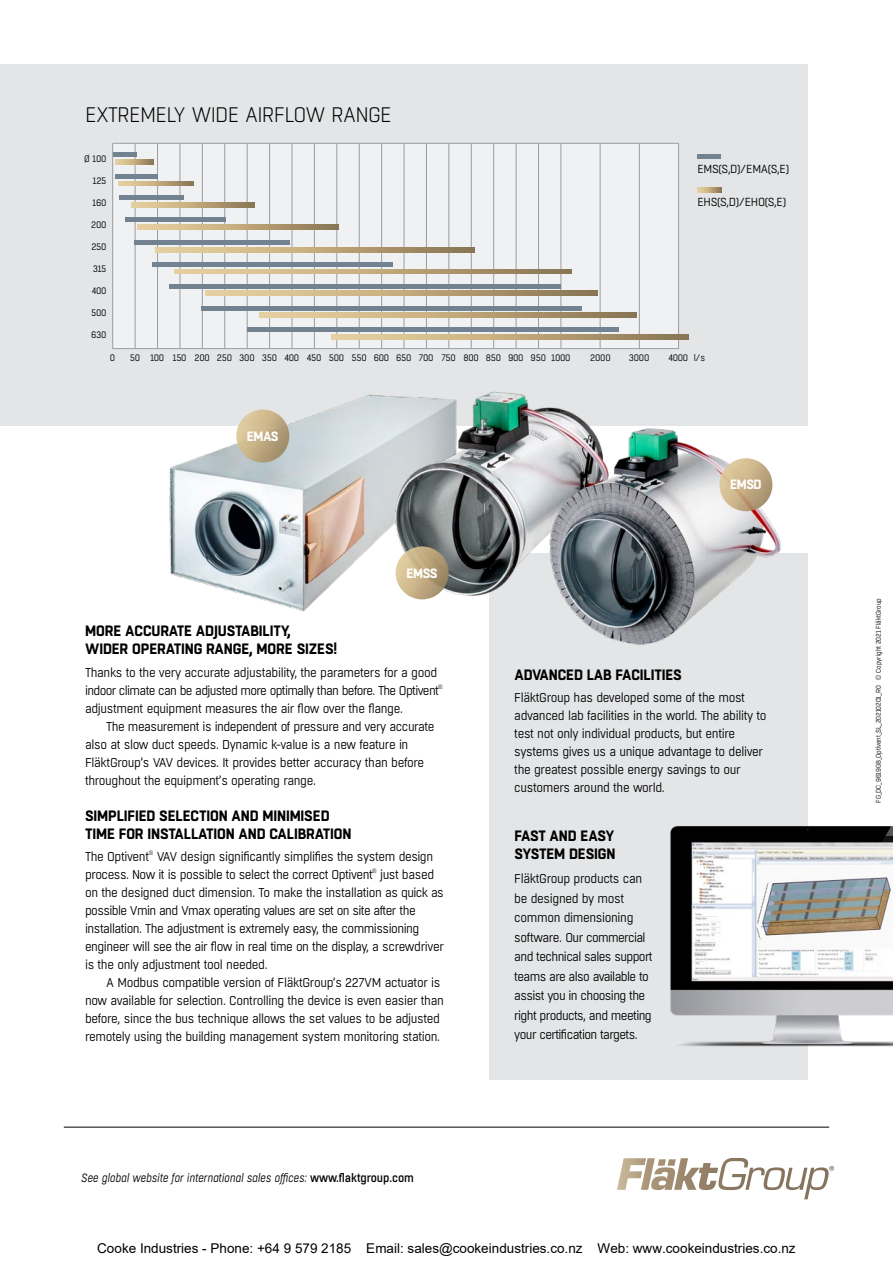
<style>
.page{position:relative;width:893px;height:1263px;background:#fff}
.page>*{position:absolute;margin:0;border:0;box-sizing:border-box;transform-origin:0 0}
.t1{font:300 21px "Boxed";letter-spacing:-.04em;color:#000;scale:.95 1}
.t2{font:700 15px/18px "Boxed";letter-spacing:-.01em;color:#000;scale:.95 1}
.t3{font:13.5px "Arial";color:#000}
.t4{font:700 13.5px "Boxed";letter-spacing:-.04em;color:#fff;scale:.95 1}
.t5{font:12.75px/18px "Boxed";letter-spacing:-.03em;color:#000;scale:.95 1}
.t6{font:12.75px/19.5px "Boxed";letter-spacing:-.05em;color:#000;scale:.95 1}
.t7{font:12.75px/18px "Boxed";letter-spacing:-.055em;color:#000;scale:.95 1}
.t8{font:italic 12px "Boxed";letter-spacing:-.01em;color:#000;scale:.95 1}
.t9{font:11.7px "Boxed";letter-spacing:-.03em;color:#000;scale:.95 1}
.t10{font:9.3px "Boxed";letter-spacing:-.03em;color:#000;scale:.95 1}
.t11{font:6.75px "Boxed";letter-spacing:-.02em;color:#000;scale:.95 1}
.t12{font:6px "Boxed";color:#000;scale:.95 1}
.s1{font-weight:500;font-style:normal}
</style>
<div class="page">
<div style="left:0;top:64px;width:808px;height:361px;background:#e3e5e7"></div>
<div style="left:489px;top:553px;width:319px;height:527px;background:#e3e5e7"></div>
<img style="left:670px;top:826px;width:223px;height:221px">
<div style="left:697px;top:154px;width:24px;height:5px;background:#728291"></div>
<svg style="left:697px;top:188px;width:24px;height:5px"></svg>
<div style="left:113px;top:143px;width:566px;height:206px;background:#f0f1f2"></div>
<hr style="left:112px;top:143px;width:1px;height:206px;background:#9c9c9c">
<hr style="left:135px;top:143px;width:1px;height:206px;background:#9c9c9c">
<hr style="left:157px;top:143px;width:1px;height:206px;background:#9c9c9c">
<hr style="left:180px;top:143px;width:1px;height:206px;background:#9c9c9c">
<hr style="left:202px;top:143px;width:1px;height:206px;background:#9c9c9c">
<hr style="left:224px;top:143px;width:1px;height:206px;background:#9c9c9c">
<hr style="left:269px;top:143px;width:1px;height:206px;background:#9c9c9c">
<hr style="left:247px;top:143px;width:1px;height:206px;background:#9c9c9c">
<hr style="left:314px;top:143px;width:1px;height:206px;background:#9c9c9c">
<hr style="left:292px;top:143px;width:1px;height:206px;background:#9c9c9c">
<hr style="left:359px;top:143px;width:1px;height:206px;background:#9c9c9c">
<hr style="left:337px;top:143px;width:1px;height:206px;background:#9c9c9c">
<hr style="left:404px;top:143px;width:1px;height:206px;background:#9c9c9c">
<hr style="left:381px;top:143px;width:1px;height:206px;background:#9c9c9c">
<hr style="left:449px;top:143px;width:1px;height:206px;background:#9c9c9c">
<hr style="left:426px;top:143px;width:1px;height:206px;background:#9c9c9c">
<hr style="left:493px;top:143px;width:1px;height:206px;background:#9c9c9c">
<hr style="left:471px;top:143px;width:1px;height:206px;background:#9c9c9c">
<hr style="left:538px;top:143px;width:1px;height:206px;background:#9c9c9c">
<hr style="left:516px;top:143px;width:1px;height:206px;background:#9c9c9c">
<hr style="left:561px;top:143px;width:1px;height:206px;background:#9c9c9c">
<hr style="left:639px;top:143px;width:1px;height:206px;background:#9c9c9c">
<hr style="left:600px;top:143px;width:1px;height:206px;background:#9c9c9c">
<hr style="left:678px;top:143px;width:1px;height:206px;background:#9c9c9c">
<hr style="left:113px;top:143px;width:566px;height:1px;background:#9c9c9c">
<hr style="left:113px;top:348px;width:566px;height:1px;background:#9c9c9c">
<div style="left:113px;top:152px;width:24px;height:5px;background:#728291"></div>
<div style="left:115px;top:174px;width:43px;height:5px;background:#728291"></div>
<div style="left:119px;top:195px;width:64px;height:5px;background:#728291"></div>
<div style="left:152px;top:262px;width:240px;height:5px;background:#728291"></div>
<div style="left:169px;top:284px;width:392px;height:5px;background:#728291"></div>
<div style="left:201px;top:306px;width:380px;height:5px;background:#728291"></div>
<div style="left:248px;top:327px;width:371px;height:5px;background:#728291"></div>
<div style="left:126px;top:217px;width:100px;height:5px;background:#728291"></div>
<div style="left:134px;top:240px;width:156px;height:5px;background:#728291"></div>
<svg style="left:116px;top:159px;width:38px;height:5px"></svg>
<svg style="left:119px;top:181px;width:75px;height:5px"></svg>
<svg style="left:131px;top:203px;width:124px;height:5px"></svg>
<svg style="left:174px;top:269px;width:397px;height:5px;background:#bea77b"></svg>
<svg style="left:205px;top:291px;width:392px;height:5px;background:#bea77b"></svg>
<svg style="left:259px;top:313px;width:377px;height:5px;background:#bea77b"></svg>
<svg style="left:332px;top:334px;width:357px;height:5px;background:#bea77b"></svg>
<svg style="left:138px;top:224px;width:200px;height:5px"></svg>
<svg style="left:155px;top:247px;width:319px;height:5px;background:#bea77b"></svg>
<hr style="left:64px;top:1127px;width:765px;height:1px;background:#000">
<svg style="left:617px;top:1158px;width:217px;height:41px"></svg>
<img style="left:132px;top:394px;width:241px;height:218px">
<img style="left:373px;top:391px;width:197px;height:209px">
<img style="left:533px;top:412px;width:259px;height:233px">
<svg style="left:236px;top:409px;width:53px;height:53px;background:#c4af87"></svg>
<div style="left:396px;top:546px;width:53px;height:53px;background:linear-gradient(to right,#e6d1a2,#988361);border-radius:50%"></div>
<svg style="left:719px;top:458px;width:53px;height:53px;background:#c7b088"></svg>
<h1 class="t1" style="left:85px;top:102px;width:325px">EXTREMELY WIDE AIRFLOW RANGE</h1>
<p class="t10" style="left:84px;top:152px;width:25px">Ø 100</p>
<p class="t10" style="left:93px;top:175px;width:16px">125</p>
<p class="t10" style="left:93px;top:197px;width:16px">160</p>
<p class="t10" style="left:91px;top:219px;width:18px">200</p>
<p class="t10" style="left:91px;top:241px;width:17px">250</p>
<p class="t10" style="left:93px;top:263px;width:16px">315</p>
<p class="t10" style="left:92px;top:285px;width:17px">400</p>
<p class="t10" style="left:91px;top:307px;width:18px">500</p>
<p class="t10" style="left:91px;top:329px;width:18px">630</p>
<p class="t9" style="left:697px;top:161px;width:98px">EMS(S,D)/EMA(S,E)</p>
<p class="t9" style="left:697px;top:194px;width:95px">EHS(S,D)/EHO(S,E)</p>
<p class="t10" style="left:130px;top:352px;width:12px">50</p>
<p class="t10" style="left:173px;top:352px;width:420px">150 200 250 300 350 400 450 500 550 600 650 700 750 800 850 900 950 1000</p>
<p class="t10" style="left:590px;top:352px;width:23px">2000</p>
<p class="t10" style="left:629px;top:352px;width:23px">3000</p>
<p class="t10" style="left:668px;top:352px;width:40px">4000 l/s</p>
<p class="t10" style="left:110px;top:352px;width:7px">0</p>
<p class="t10" style="left:150px;top:352px;width:16px">100</p>
<p class="t4" style="left:247px;top:427px;width:35px">EMAS</p>
<p class="t4" style="left:407px;top:564px;width:34px">EMSS</p>
<p class="t2" style="left:85px;top:623px;width:267px">MORE ACCURATE ADJUSTABILITY,<br>WIDER OPERATING RANGE, MORE SIZES!</p>
<p class="t7" style="left:85px;top:663px;width:374px">Thanks to the very accurate adjustability, the parameters for a good indoor climate can be adjusted more optimally than before. The Optivent</p>
<p class="t12" style="left:438px;top:683px;width:6px">®</p>
<p class="t5" style="left:85px;top:699px;width:336px">adjustment equipment measures the air flow over the flange.</p>
<p class="t5" style="left:106px;top:717px;width:347px">The measurement is independent of pressure and very accurate</p>
<p class="t5" style="left:85px;top:735px;width:342px">also at slow duct speeds. Dynamic k-value is a new feature in</p>
<p class="t5" style="left:85px;top:753px;width:358px">FläktGroup’s VAV devices. It provides better accuracy than before</p>
<p class="t5" style="left:85px;top:771px;width:245px">throughout the equipment’s operating range.</p>
<p class="t2" style="left:85px;top:807px;width:282px">SIMPLIFIED SELECTION AND MINIMISED<br>TIME FOR INSTALLATION AND CALIBRATION</p>
<p class="t5" style="left:85px;top:848px;width:69px">The Optivent</p>
<p class="t12" style="left:149px;top:849px;width:6px">®</p>
<p class="t5" style="left:85px;top:848px;width:368px;text-indent:72px">VAV design significantly simplifies the system design process. Now it is possible to select the correct Optivent</p>
<p class="t12" style="left:372px;top:867px;width:6px">®</p>
<p class="t5" style="left:85px;top:866px;width:379px;text-indent:295px">just based on the designed duct dimension. To make the installation as quick as possible Vmin and Vmax operating values are set on site after the installation. The adjustment is extremely easy, the commissioning engineer will see the air flow in real time on the display, a screwdriver is the only adjustment tool needed.</p>
<p class="t5" style="left:85px;top:974px;width:379px;text-indent:21px">A Modbus compatible version of FläktGroup’s 227VM actuator is now available for selection. Controlling the device is even easier than before, since the bus technique allows the set values to be adjusted remotely using the building management system monitoring station.</p>
<p class="t8" style="left:81px;top:1170px;width:352px">See global website for international sales offices: <span class="s1">www.flaktgroup.com</span></p>
<p class="t4" style="left:730px;top:476px;width:35px">EMSD</p>
<p class="t2" style="left:514px;top:666px;width:178px">ADVANCED LAB FACILITIES</p>
<p class="t5" style="left:514px;top:689px;width:267px">FläktGroup has developed some of the most advanced lab facilities in the world. The ability to test not only individual products, but entire systems gives us a unique advantage to deliver the greatest possible energy savings to our customers around the world.</p>
<p class="t2" style="left:514px;top:828px;width:108px">FAST AND EASY<br>SYSTEM DESIGN</p>
<p class="t6" style="left:514px;top:869px;width:147px">FläktGroup products can be designed by most common dimensioning software. Our commercial and technical sales support teams are also available to assist you in choosing the right products, and meeting your certification targets.</p>
<p class="t3" style="left:97px;top:1239px;width:700px">Cooke Industries - Phone: +64 9 579 2185 Email: sales@cookeindustries.co.nz Web: www.cookeindustries.co.nz</p>
<p class="t11" style="left:874px;top:803px;width:217px;rotate:-90deg">FG_DC_9619GB_Optivent_SL_20210201_R0 © Copyright 2021 FläktGroup</p>
</div>
